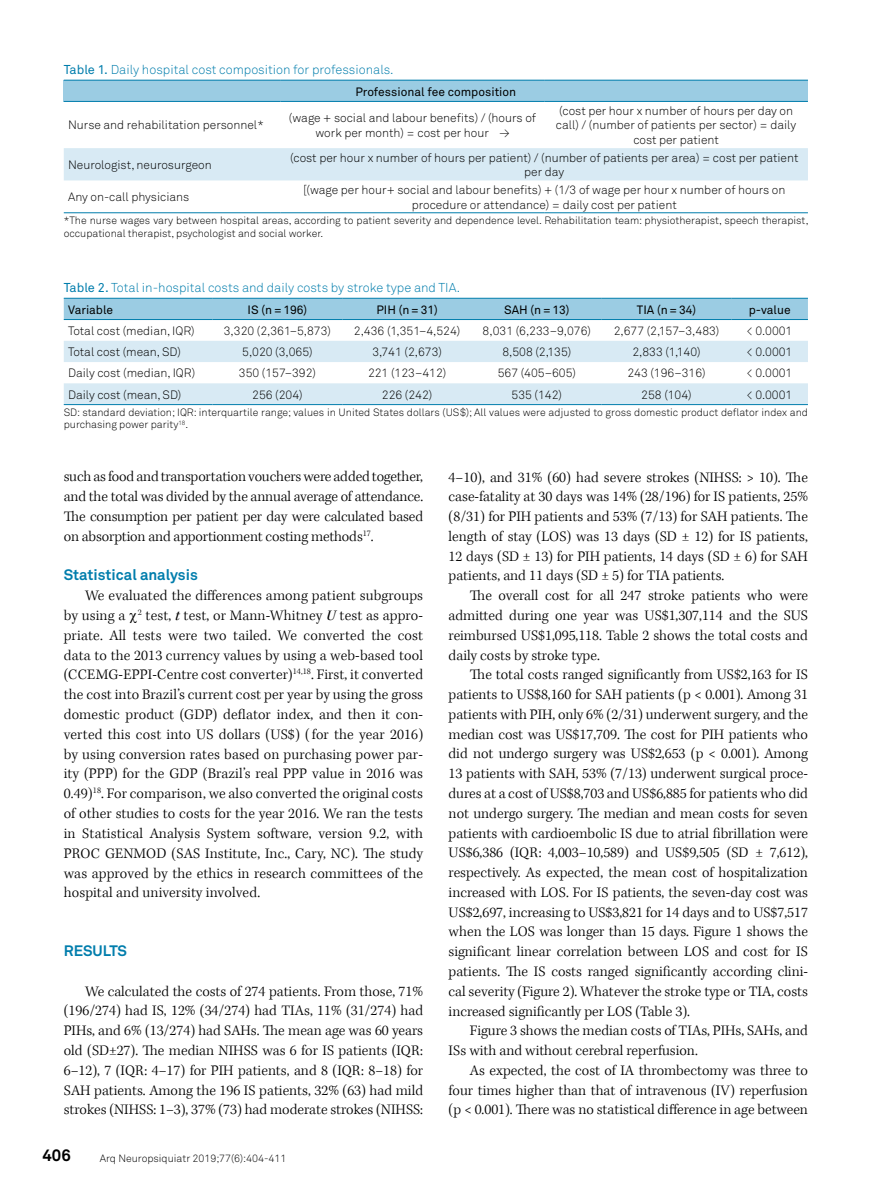
<style>
.page{position:relative;width:893px;height:1191px;background:#fff}
.page>*{position:absolute;margin:0;border:0;box-sizing:border-box;transform-origin:0 0}
.t1{font:700 16.5px "Akkurat Pro";color:#000}
.t2{font:300 15px/19.8px "Kepler Std";color:#000;text-align:justify}
.t3{font:700 15px "Akkurat Pro";color:#007dac}
.t4{font:12.75px "Akkurat Light Pro";color:#007dac}
.t5{font:12px/14.4px "Akkurat Light Pro";color:#000;text-align:center}
.t6{font:12px "Akkurat Pro";color:#000}
.t7{font:10.5px/12.6px "Akkurat Light Pro";color:#000}
.s1{font-family:"Akkurat Pro"}
.s2{font-weight:400;font-style:italic}
</style>
<div class="page">
<div style="left:64px;top:80px;width:744px;height:21px;background:#9bcce3"></div>
<svg style="left:64px;top:180px;width:744px;height:1px"></svg>
<div style="left:64px;top:148px;width:744px;height:32px;background:#d8eaf4"></div>
<hr style="left:64px;top:80px;width:217px;height:1px;background:#007dac">
<hr style="left:281px;top:80px;width:263px;height:1px;background:#007dac">
<hr style="left:544px;top:80px;width:264px;height:1px;background:#007dac">
<hr style="left:64px;top:101px;width:217px;height:1px;background:#007dac">
<hr style="left:281px;top:101px;width:263px;height:1px;background:#007dac">
<hr style="left:544px;top:101px;width:264px;height:1px;background:#007dac">
<hr style="left:64px;top:212px;width:217px;height:1px;background:#007dac">
<hr style="left:281px;top:212px;width:263px;height:1px;background:#007dac">
<hr style="left:544px;top:212px;width:264px;height:1px;background:#007dac">
<div style="left:64px;top:299px;width:744px;height:20px;background:#9bcce3"></div>
<svg style="left:64px;top:341px;width:744px;height:63px;fill:#d8eaf4"></svg>
<hr style="left:64px;top:298px;width:149px;height:1px;background:#007dac">
<hr style="left:213px;top:298px;width:129px;height:1px;background:#007dac">
<hr style="left:342px;top:298px;width:130px;height:1px;background:#007dac">
<hr style="left:472px;top:298px;width:130px;height:1px;background:#007dac">
<hr style="left:602px;top:298px;width:129px;height:1px;background:#007dac">
<hr style="left:731px;top:298px;width:77px;height:1px;background:#007dac">
<hr style="left:64px;top:319px;width:149px;height:1px;background:#007dac">
<hr style="left:213px;top:319px;width:129px;height:1px;background:#007dac">
<hr style="left:342px;top:319px;width:130px;height:1px;background:#007dac">
<hr style="left:472px;top:319px;width:130px;height:1px;background:#007dac">
<hr style="left:602px;top:319px;width:129px;height:1px;background:#007dac">
<hr style="left:731px;top:319px;width:77px;height:1px;background:#007dac">
<hr style="left:64px;top:404px;width:149px;height:1px;background:#007dac">
<hr style="left:213px;top:404px;width:129px;height:1px;background:#007dac">
<hr style="left:342px;top:404px;width:130px;height:1px;background:#007dac">
<hr style="left:472px;top:404px;width:130px;height:1px;background:#007dac">
<hr style="left:602px;top:404px;width:129px;height:1px;background:#007dac">
<hr style="left:731px;top:404px;width:77px;height:1px;background:#007dac">
<p class="t4" style="left:64px;top:62px;width:331px"><span class="s1">Table 1.</span> Daily hospital cost composition for professionals.</p>
<p class="t6" style="left:355px;top:84px;width:162px">Professional fee composition</p>
<p class="t5" style="left:68px;top:118px;width:197px">Nurse and rehabilitation personnel*</p>
<p class="t5" style="left:289px;top:111px;width:249px">(wage + social and labour benefits) / (hours of work per month) = cost per hour →</p>
<p class="t5" style="left:556px;top:104px;width:242px">(cost per hour x number of hours per day on call) / (number of patients per sector) = daily cost per patient</p>
<p class="t5" style="left:68px;top:158px;width:145px">Neurologist, neurosurgeon</p>
<p class="t5" style="left:290px;top:151px;width:510px">(cost per hour x number of hours per patient) / (number of patients per area) = cost per patient per day</p>
<p class="t5" style="left:68px;top:190px;width:123px">Any on-call physicians</p>
<p class="t5" style="left:303px;top:183px;width:484px">[(wage per hour+ social and labour benefits) + (1/3 of wage per hour x number of hours on procedure or attendance) = daily cost per patient</p>
<p class="t7" style="left:64px;top:214px;width:746px">*The nurse wages vary between hospital areas, according to patient severity and dependence level. Rehabilitation team: physiotherapist, speech therapist, occupational therapist, psychologist and social worker.</p>
<p class="t4" style="left:64px;top:280px;width:398px"><span class="s1">Table 2.</span> Total in-hospital costs and daily costs by stroke type and TIA.</p>
<p class="t6" style="left:68px;top:302px;width:47px">Variable</p>
<p class="t6" style="left:248px;top:302px;width:61px">IS (n=196)</p>
<p class="t6" style="left:376px;top:302px;width:63px">PIH (n=31)</p>
<p class="t6" style="left:504px;top:302px;width:67px">SAH (n=13)</p>
<p class="t6" style="left:637px;top:302px;width:61px">TIA (n=34)</p>
<p class="t6" style="left:749px;top:302px;width:43px">p-value</p>
<p class="t5" style="left:68px;top:324px;width:128px">Total cost (median, IQR)</p>
<p class="t5" style="left:224px;top:324px;width:109px">3,320 (2,361–5,873)</p>
<p class="t5" style="left:354px;top:324px;width:108px">2,436 (1,351–4,524)</p>
<p class="t5" style="left:483px;top:324px;width:110px">8,031 (6,233–9,076)</p>
<p class="t5" style="left:614px;top:324px;width:107px">2,677 (2,157–3,483)</p>
<p class="t5" style="left:747px;top:324px;width:47px">&lt; 0.0001</p>
<p class="t5" style="left:68px;top:345px;width:114px">Total cost (mean, SD)</p>
<p class="t5" style="left:242px;top:345px;width:72px">5,020 (3,065)</p>
<p class="t5" style="left:372px;top:345px;width:71px">3,741 (2,673)</p>
<p class="t5" style="left:502px;top:345px;width:71px">8,508 (2,135)</p>
<p class="t5" style="left:632px;top:345px;width:70px">2,833 (1,140)</p>
<p class="t5" style="left:747px;top:345px;width:47px">&lt; 0.0001</p>
<p class="t5" style="left:68px;top:366px;width:129px">Daily cost (median, IQR)</p>
<p class="t5" style="left:239px;top:366px;width:79px">350 (157–392)</p>
<p class="t5" style="left:368px;top:366px;width:80px">221 (123–412)</p>
<p class="t5" style="left:498px;top:366px;width:80px">567 (405–605)</p>
<p class="t5" style="left:627px;top:366px;width:80px">243 (196–316)</p>
<p class="t5" style="left:747px;top:366px;width:47px">&lt; 0.0001</p>
<p class="t5" style="left:68px;top:387px;width:115px">Daily cost (mean, SD)</p>
<p class="t5" style="left:252px;top:387px;width:52px">256 (204)</p>
<p class="t5" style="left:382px;top:387px;width:52px">226 (242)</p>
<p class="t5" style="left:512px;top:387px;width:52px">535 (142)</p>
<p class="t5" style="left:641px;top:387px;width:52px">258 (104)</p>
<p class="t5" style="left:747px;top:387px;width:47px">&lt; 0.0001</p>
<p class="t7" style="left:64px;top:406px;width:746px">SD: standard deviation; IQR: interquartile range; values in United States dollars (US$); All values were adjusted to gross domestic product deflator index and purchasing power parity<sup>18</sup>.</p>
<p class="t2" style="left:64px;top:467px;width:361px">such as food and transportation vouchers were added together, and the total was divided by the annual average of attendance.<br>The consumption per patient per day were calculated based on absorption and apportionment costing methods<sup>17</sup>.</p>
<p class="t3" style="left:64px;top:565px;width:136px">Statistical analysis</p>
<p class="t2" style="left:64px;top:586px;width:361px;text-indent:21px">We evaluated the differences among patient subgroups by using a <sup>2</sup> test, <span class="s2">t</span> test, or Mann-Whitney <span class="s2">U</span> test as appro&shy;priate. All tests were two tailed. We converted the cost data to the 2013 currency values by using a web-based tool (CCEMG-EPPI-Centre cost converter)<sup>14,18</sup>. First, it converted the cost into Brazil’s current cost per year by using the gross domestic product (GDP) deflator index, and then it con&shy;verted this cost into US dollars (US$) ( for the year 2016) by using conversion rates based on purchasing power par&shy;ity (PPP) for the GDP (Brazil’s real PPP value in 2016 was 0.49)<sup>18</sup>. For comparison, we also converted the original costs of other studies to costs for the year 2016. We ran the tests in Statistical Analysis System software, version 9.2, with PROC GENMOD (SAS Institute, Inc., Cary, NC). The study was approved by the ethics in research committees of the hospital and university involved.</p>
<p class="t3" style="left:64px;top:941px;width:65px">RESULTS</p>
<p class="t2" style="left:64px;top:981px;width:361px;text-indent:21px">We calculated the costs of 274 patients. From those, 71% (196/274) had IS, 12% (34/274) had TIAs, 11% (31/274) had PIHs, and 6% (13/274) had SAHs. The mean age was 60 years old (SD±27). The median NIHSS was 6 for IS patients (IQR:<br>6–12), 7 (IQR: 4–17) for PIH patients, and 8 (IQR: 8–18) for SAH patients. Among the 196 IS patients, 32% (63) had mild strokes (NIHSS: 1–3), 37% (73) had moderate strokes (NIHSS:</p>
<p class="t1" style="left:43px;top:1145px;width:30px">406</p>
<p class="t7" style="left:100px;top:1151px;width:188px">Arq Neuropsiquiatr 2019;77(6):404-411</p>
<p class="t2" style="left:449px;top:467px;width:361px">4–10), and 31% (60) had severe strokes (NIHSS: &gt; 10). The case-fatality at 30 days was 14% (28/196) for IS patients, 25% (8/31) for PIH patients and 53% (7/13) for SAH patients. The length of stay (LOS) was 13 days (SD ± 12) for IS patients, 12 days (SD ± 13) for PIH patients, 14 days (SD ± 6) for SAH patients, and 11 days (SD ± 5) for TIA patients.</p>
<p class="t2" style="left:449px;top:586px;width:361px;text-indent:21px">The overall cost for all 247 stroke patients who were admitted during one year was US$1,307,114 and the SUS reimbursed US$1,095,118. Table 2 shows the total costs and daily costs by stroke type.</p>
<p class="t2" style="left:449px;top:665px;width:361px;text-indent:21px">The total costs ranged significantly from US$2,163 for IS patients to US$8,160 for SAH patients (p &lt; 0.001). Among 31 patients with PIH, only 6% (2/31) underwent surgery, and the median cost was US$17,709. The cost for PIH patients who did not undergo surgery was US$2,653 (p &lt; 0.001). Among 13 patients with SAH, 53% (7/13) underwent surgical proce&shy;dures at a cost of US$8,703 and US$6,885 for patients who did not undergo surgery. The median and mean costs for seven patients with cardioembolic IS due to atrial fibrillation were US$6,386 (IQR: 4,003–10,589) and US$9,505 (SD ± 7,612), respectively. As expected, the mean cost of hospitalization increased with LOS. For IS patients, the seven-day cost was US$2,697, increasing to US$3,821 for 14 days and to US$7,517 when the LOS was longer than 15 days. Figure 1 shows the significant linear correlation between LOS and cost for IS patients. The IS costs ranged significantly according clini&shy;cal severity (Figure 2). Whatever the stroke type or TIA, costs increased significantly per LOS (Table 3).</p>
<p class="t2" style="left:449px;top:1021px;width:361px;text-indent:21px">Figure 3 shows the median costs of TIAs, PIHs, SAHs, and<br>ISs with and without cerebral reperfusion.</p>
<p class="t2" style="left:449px;top:1060px;width:361px;text-indent:21px">As expected, the cost of IA thrombectomy was three to four times higher than that of intravenous (IV) reperfusion (p &lt; 0.001). There was no statistical difference in age between</p>
</div>
